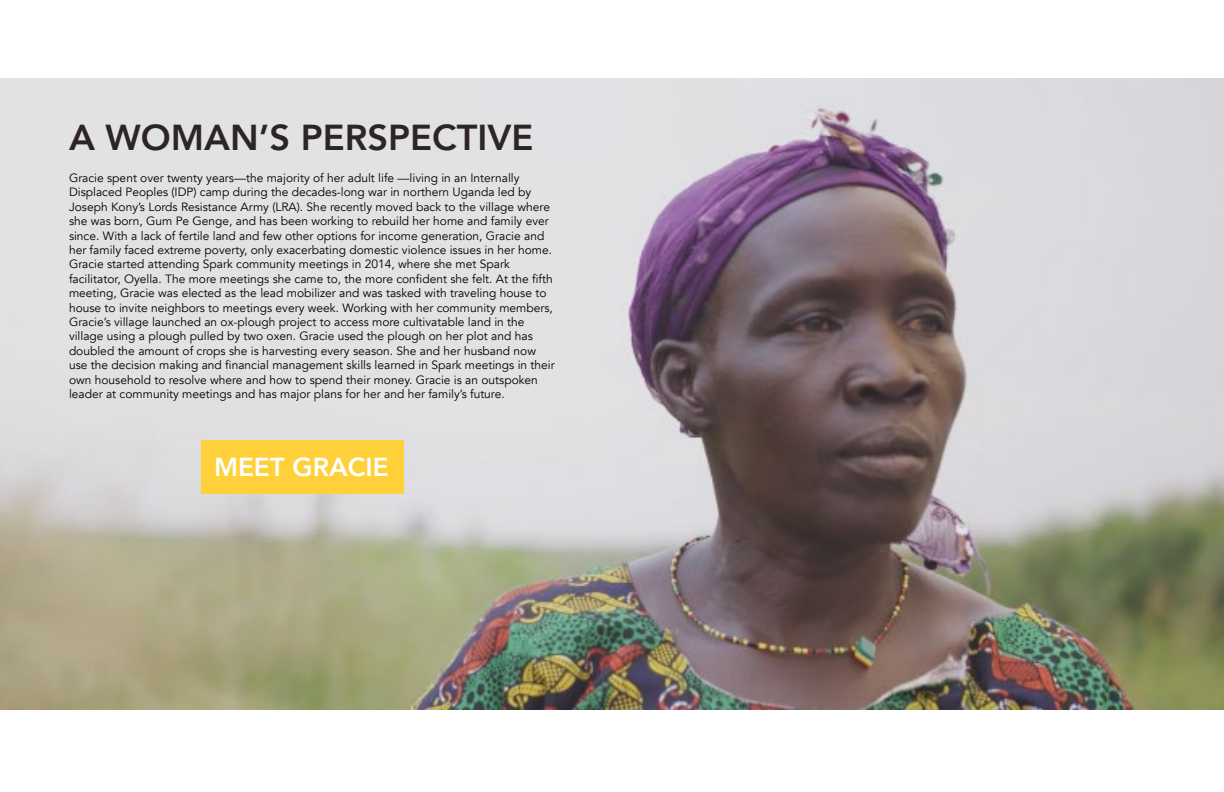
<style>
.page{position:relative;width:1224px;height:792px;background:#fff}
.page>*{position:absolute;margin:0;border:0;box-sizing:border-box;transform-origin:0 0}
.t1{font:800 36px "Avenir";color:#2c2523}
.t2{font:800 26px "Avenir";color:#fff}
.t3{font:12px/14.4px "Avenir";color:#000}
</style>
<div class="page">
<img style="left:0;top:78px;width:1224px;height:632px">
<div style="left:202px;top:440px;width:202px;height:54px;background:#ffd039"></div>
<h1 class="t1" style="left:69px;top:109px;width:466px">A WOMAN’S PERSPECTIVE</h1>
<p class="t3" style="left:69px;top:171px;width:487px">Gracie spent over twenty years—the majority of her adult life —living in an Internally Displaced Peoples (IDP) camp during the decades-long war in northern Uganda led by Joseph Kony’s Lords Resistance Army (LRA). She recently moved back to the village where she was born, Gum Pe Genge, and has been working to rebuild her home and family ever since. With a lack of fertile land and few other options for income generation, Gracie and her family faced extreme poverty, only exacerbating domestic violence issues in her home.<br>Gracie started attending Spark community meetings in 2014, where she met Spark facilitator, Oyella. The more meetings she came to, the more confident she felt. At the fifth meeting, Gracie was elected as the lead mobilizer and was tasked with traveling house to house to invite neighbors to meetings every week. Working with her community members, Gracie’s village launched an ox-plough project to access more cultivatable land in the village using a plough pulled by two oxen. Gracie used the plough on her plot and has doubled the amount of crops she is harvesting every season. She and her husband now use the decision making and financial management skills learned in Spark meetings in their own household to resolve where and how to spend their money. Gracie is an outspoken leader at community meetings and has major plans for her and her family’s future.</p>
<h2 class="t2" style="left:214px;top:447px;width:176px">MEET GRACIE</h2>
</div>
